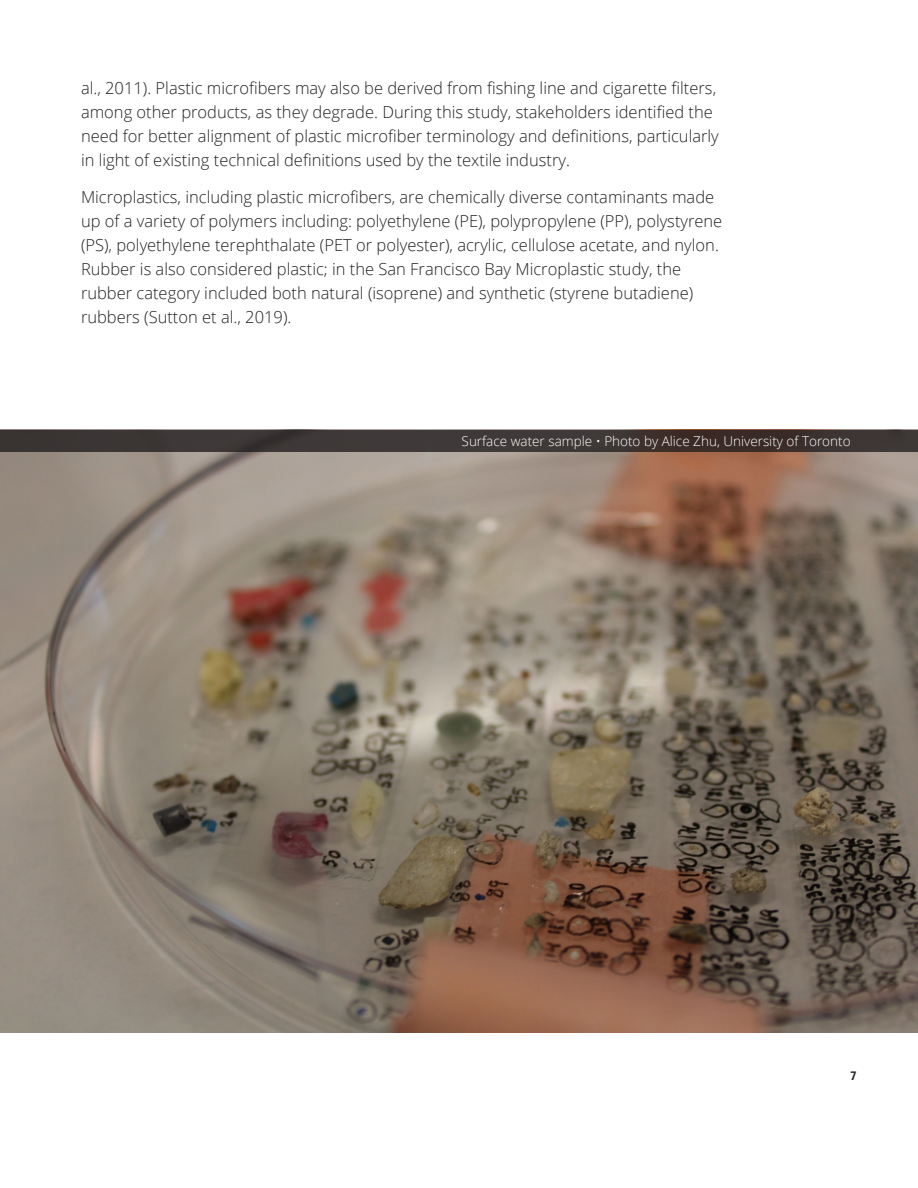
<style>
.page{position:relative;width:918px;height:1188px;background:#fff}
.page>*{position:absolute;margin:0;border:0;box-sizing:border-box;transform-origin:0 0}
.t1{font:300 16.5px/24px "Open Sans";color:#231f20}
.t2{font:300 13.5px "Open Sans";color:#fff}
.t3{font:700 12px "Roboto Condensed";color:#231f20}
</style>
<div class="page">
<img style="left:0;top:451px;width:918px;height:582px">
<div style="left:0;top:430px;width:918px;height:21px;background:linear-gradient(to right,#3c3838,#3d322f)"></div>
<p class="t1" style="left:81px;top:75px;width:639px">al., 2011). Plastic microfibers may also be derived from fishing line and cigarette filters, among other products, as they degrade. During this study, stakeholders identified the need for better alignment of plastic microfiber terminology and definitions, particularly in light of existing technical definitions used by the textile industry.</p>
<p class="t1" style="left:81px;top:185px;width:643px">Microplastics, including plastic microfibers, are chemically diverse contaminants made up of a variety of polymers including: polyethylene (PE), polypropylene (PP), polystyrene (PS), polyethylene terephthalate (PET or polyester), acrylic, cellulose acetate, and nylon.<br>Rubber is also considered plastic; in the San Francisco Bay Microplastic study, the rubber category included both natural (isoprene) and synthetic (styrene butadiene) rubbers (Sutton et al., 2019).</p>
<p class="t2" style="left:462px;top:431px;width:390px">Surface water sample • Photo by Alice Zhu, University of Toronto</p>
<p class="t3" style="left:851px;top:1067px;width:8px">7</p>
</div>
